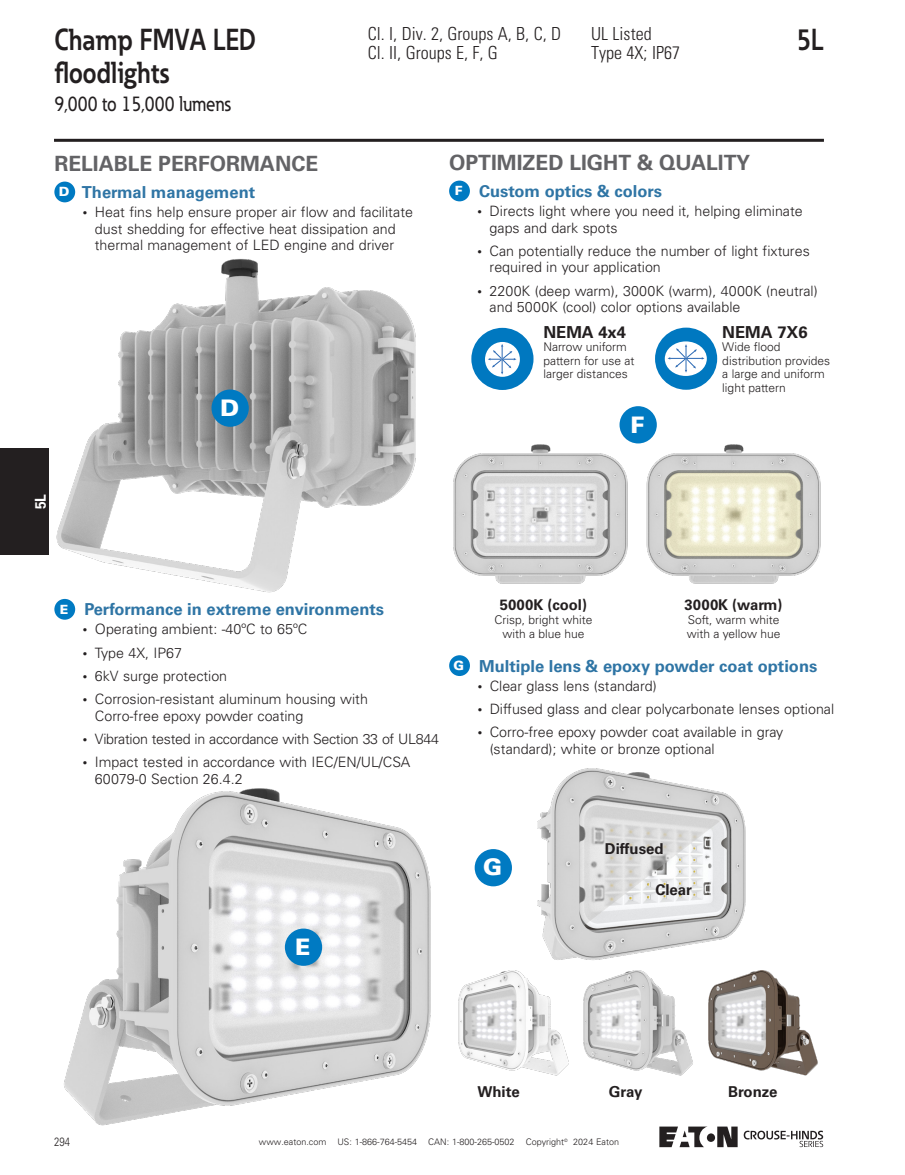
<style>
.page{position:relative;width:905px;height:1175px;background:#fff}
.page>*{position:absolute;margin:0;border:0;box-sizing:border-box;transform-origin:0 0}
.Product_Family{font:700 30px/33px "Eaton";color:#231f20;scale:.86 1}
.t1{font:900 22.8px "Univers LT Std";color:#fff}
.t2{font:700 21px "Univers LT Std";color:#636366}
.Product_Family-2{font:500 21px "Eaton";color:#231f20;scale:.86 1}
.Info_Header{font:300 condensed 18px "Univers LT Std";color:#231f20}
._02_Body_Subhead__8_5_pt{font:700 16.5px "Univers LT Std";color:#2f75a5}
.t3{font:700 16.5px "Univers LT Std";color:#231f20}
.t4{font:700 15px "Univers LT Std";color:#231f20}
.t5{font:700 15px "Univers LT Std";color:#fff;scale:.92 1}
.t6{font:700 14.85px "Univers LT Std";color:#231f20}
.t7{font:300 14.25px/16.5px "Univers LT Std";color:#231f20}
.t8{font:300 14.25px "Univers LT Std";letter-spacing:-.02em;color:#231f20}
.t9{font:900 12.75px "Univers LT Std";color:#fff}
.t10{font:300 12px/13.5px "Univers LT Std";color:#231f20}
.t11{font:300 12px "Univers LT Std";color:#231f20;scale:.8 1}
.t12{font:300 9px "Univers LT Std";color:#231f20}
.s1{font-size:9px}
</style>
<div class="page">
<hr style="left:54px;top:139px;width:770px;height:3px;background:#231f20">
<div style="left:706px;top:1133px;width:9px;height:8px;background:#231f20;border-radius:50%"></div>
<svg style="left:717px;top:1126px;width:20px;height:21px"></svg>
<svg style="left:659px;top:1126px;width:48px;height:21px"></svg>
<svg style="left:743px;top:1130px;width:80px;height:17px"></svg>
<div style="left:0;top:448px;width:49px;height:107px;background:#231f20"></div>
<img style="left:64px;top:788px;width:367px;height:338px">
<img style="left:537px;top:768px;width:209px;height:184px">
<img style="left:56px;top:259px;width:360px;height:334px">
<img style="left:642px;top:440px;width:179px;height:144px">
<img style="left:453px;top:440px;width:189px;height:144px">
<div style="left:619px;top:406px;width:37px;height:37px;background:#007ac2;border-radius:50%"></div>
<div style="left:449px;top:181px;width:21px;height:20px;background:#007ac2;border-radius:50%"></div>
<div style="left:449px;top:655px;width:21px;height:21px;background:#007ac2;border-radius:50%"></div>
<div style="left:54px;top:599px;width:21px;height:20px;background:#007ac2;border-radius:50%"></div>
<div style="left:474px;top:849px;width:38px;height:37px;background:#007ac2;border-radius:50%"></div>
<div style="left:54px;top:182px;width:21px;height:20px;background:#007ac2;border-radius:50%"></div>
<img style="left:708px;top:970px;width:110px;height:106px">
<img style="left:584px;top:952px;width:109px;height:124px">
<img style="left:458px;top:952px;width:126px;height:124px">
<div style="left:211px;top:389px;width:38px;height:38px;background:#007ac2;border-radius:50%"></div>
<div style="left:285px;top:928px;width:37px;height:37px;background:#007ac2;border-radius:50%"></div>
<div style="left:655px;top:327px;width:62px;height:63px;background:#0078c0;border-radius:50%"></div>
<svg style="left:664px;top:341px;width:42px;height:35px"></svg>
<svg style="left:667px;top:344px;width:37px;height:28px"></svg>
<div style="left:471px;top:328px;width:62px;height:62px;background:#0078c0;border-radius:50%"></div>
<svg style="left:485px;top:342px;width:35px;height:35px"></svg>
<svg style="left:488px;top:344px;width:28px;height:30px"></svg>
<p class="Product_Family" style="left:54px;top:22px;width:236px">Champ FMVA LED floodlights</p>
<p class="Info_Header" style="left:368px;top:22px;width:195px">Cl. I, Div. 2, Groups A, B, C, D</p>
<p class="Info_Header" style="left:368px;top:42px;width:131px">Cl. II, Groups E, F, G</p>
<p class="Product_Family-2" style="left:54px;top:90px;width:207px">9,000 to 15,000 lumens</p>
<p class="Info_Header" style="left:591px;top:22px;width:62px">UL Listed</p>
<p class="Info_Header" style="left:591px;top:42px;width:90px">Type 4X; IP67</p>
<p class="t2" style="left:54px;top:151px;width:265px">RELIABLE PERFORMANCE</p>
<p class="t2" style="left:449px;top:150px;width:302px">OPTIMIZED LIGHT &amp; QUALITY</p>
<h1 class="Product_Family" style="left:796px;top:22px;width:33px">5L</h1>
<p class="t9" style="left:59px;top:184px;width:12px">D</p>
<p class="_02_Body_Subhead__8_5_pt" style="left:82px;top:182px;width:175px">Thermal management</p>
<p class="t7" style="left:83px;top:204px;width:332px;text-align:center"><span class="s1">•</span> Heat fins help ensure proper air flow and facilitate dust shedding for effective heat dissipation and thermal management of LED engine and driver</p>
<p class="t1" style="left:220px;top:393px;width:21px">D</p>
<p class="t9" style="left:455px;top:183px;width:9px">F</p>
<p class="_02_Body_Subhead__8_5_pt" style="left:479px;top:181px;width:185px">Custom optics &amp; colors</p>
<p class="t7" style="left:489px;top:203px;width:314px;text-indent:-12px"><span class="s1">•</span> Directs light where you need it, helping eliminate gaps and dark spots</p>
<p class="t7" style="left:489px;top:242px;width:321px;text-indent:-12px"><span class="s1">•</span> Can potentially reduce the number of light fixtures required in your application</p>
<p class="t7" style="left:489px;top:282px;width:329px;text-indent:-12px"><span class="s1">•</span> 2200K (deep warm), 3000K (warm), 4000K (neutral) and 5000K (cool) color options available</p>
<p class="t3" style="left:543px;top:322px;width:84px">NEMA 4x4</p>
<p class="t10" style="left:543px;top:340px;width:93px">Narrow uniform pattern for use at larger distances</p>
<p class="t1" style="left:630px;top:410px;width:15px">F</p>
<p class="t3" style="left:722px;top:322px;width:87px">NEMA 7X6</p>
<p class="t10" style="left:722px;top:340px;width:109px">Wide flood distribution provides a large and uniform light pattern</p>
<p class="t5" style="left:32px;top:509px;width:18px;rotate:-90deg">5L</p>
<p class="t9" style="left:60px;top:601px;width:10px">E</p>
<p class="_02_Body_Subhead__8_5_pt" style="left:84px;top:599px;width:301px">Performance in extreme environments</p>
<p class="t7" style="left:83px;top:621px;width:226px"><span class="s1">•</span> Operating ambient: -40ºC to 65ºC</p>
<p class="t7" style="left:83px;top:644px;width:101px"><span class="s1">•</span> Type 4X, IP67</p>
<p class="t7" style="left:83px;top:667px;width:146px"><span class="s1">•</span> 6kV surge protection</p>
<p class="t7" style="left:95px;top:691px;width:274px;text-indent:-12px"><span class="s1">•</span> Corrosion-resistant aluminum housing with<br>Corro-free epoxy powder coating</p>
<p class="t8" style="left:83px;top:730px;width:357px"><span class="s1">•</span> Vibration tested in accordance with Section 33 of UL844</p>
<p class="t7" style="left:95px;top:754px;width:317px;text-indent:-12px"><span class="s1">•</span> Impact tested in accordance with IEC/EN/UL/CSA<br>60079-0 Section 26.4.2</p>
<p class="t6" style="left:500px;top:595px;width:89px">5000K (cool)</p>
<p class="t10" style="left:494px;top:612px;width:100px;line-height:14.2px;text-align:center">Crisp, bright white with a blue hue</p>
<p class="t6" style="left:684px;top:595px;width:99px">3000K (warm)</p>
<p class="t10" style="left:686px;top:612px;width:95px;line-height:14.2px">Soft, warm white with a yellow hue</p>
<p class="t9" style="left:453px;top:657px;width:12px">G</p>
<p class="_02_Body_Subhead__8_5_pt" style="left:479px;top:656px;width:340px">Multiple lens &amp; epoxy powder coat options</p>
<p class="t7" style="left:477px;top:677px;width:180px"><span class="s1">•</span> Clear glass lens (standard)</p>
<p class="t7" style="left:477px;top:700px;width:358px"><span class="s1">•</span> Diffused glass and clear polycarbonate lenses optional</p>
<p class="t7" style="left:489px;top:724px;width:295px;text-indent:-12px"><span class="s1">•</span> Corro-free epoxy powder coat available in gray (standard); white or bronze optional</p>
<p class="t1" style="left:295px;top:932px;width:17px">E</p>
<p class="t1" style="left:483px;top:853px;width:21px">G</p>
<p class="t4" style="left:605px;top:840px;width:60px">Diffused</p>
<p class="t4" style="left:655px;top:881px;width:38px">Clear</p>
<p class="t4" style="left:477px;top:1082px;width:44px">White</p>
<p class="t4" style="left:609px;top:1082px;width:35px">Gray</p>
<p class="t4" style="left:728px;top:1082px;width:51px">Bronze</p>
<p class="t11" style="left:54px;top:1134px;width:22px">294</p>
<p class="t12" style="left:573px;top:1136px;width:47px">2024 Eaton</p>
<p class="t12" style="left:259px;top:1136px;width:310px">www.eaton.com US: 1-866-764-5454 CAN: 1-800-265-0502 Copyright<sup>©</sup></p>
</div>
